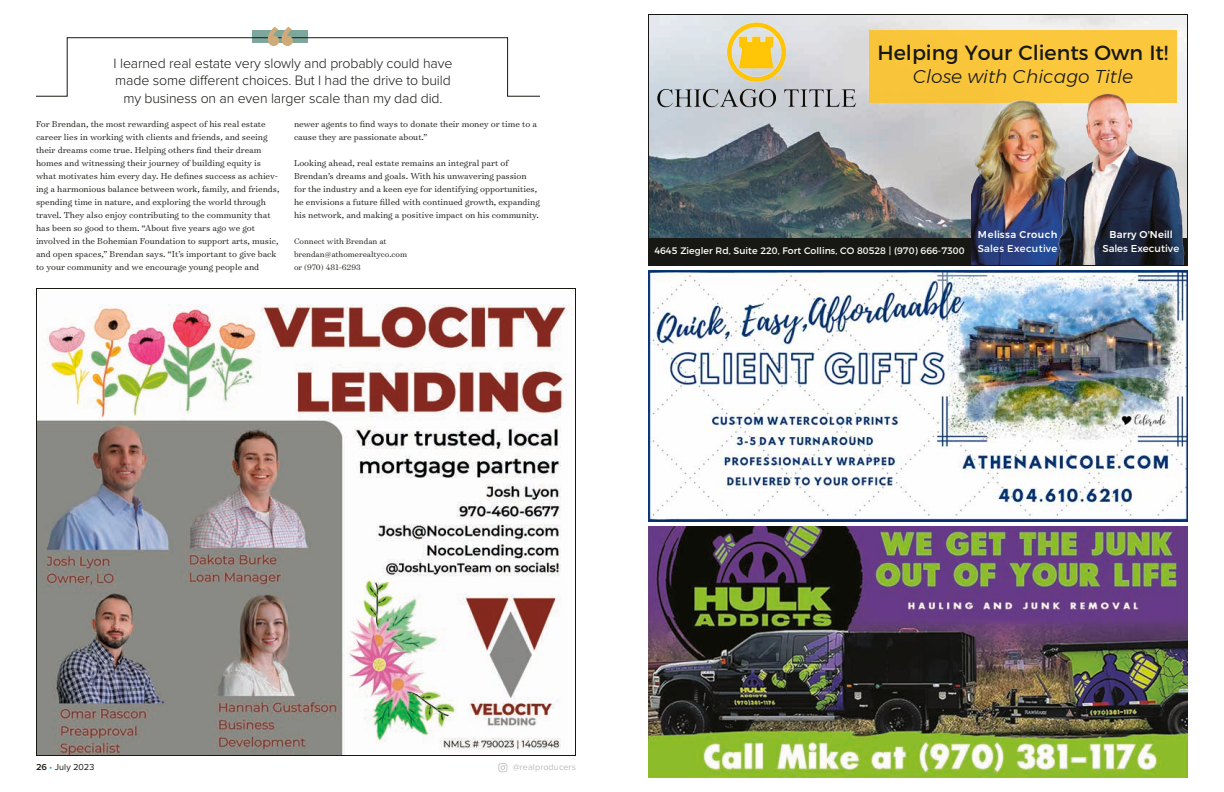
<style>
.page{position:relative;width:1224px;height:792px;background:#fff}
.page>*{position:absolute;margin:0;border:0;box-sizing:border-box;transform-origin:0 0}
.t1{font:20.6px "Montserrat";color:#171713}
.t2{font:italic 300 18.5px "Montserrat";color:#171713}
.t3{font:300 14.1px/17.4px "Proxima Nova";letter-spacing:-.01em;color:#171713;text-align:center}
.t4{font:10px "Montserrat";color:#fffefa}
.t5{font:500 10px "Montserrat";letter-spacing:.01em;color:#fffefa}
.t6{font:9.9px "Montserrat";letter-spacing:.03em;color:#fffefa}
.t7{font:500 9.9px "Montserrat";letter-spacing:.045em;color:#fffefa}
.t8{font:300 9.8px/13px "Surveyor Text";color:#171713}
.t9{font:9.4px "Montserrat";color:#fffefa}
.t10{font:300 9px/13px "Surveyor Text";color:#171713}
.t11{font:9px "Proxima Nova";letter-spacing:.01em;color:#bbbcbc}
.t12{font:9px "Proxima Nova";letter-spacing:.005em;color:#171713}
.s1{font-weight:600}
.s2{color:#26a7d9}
</style>
<div class="page">
<svg style="left:498px;top:763px;width:9px;height:9px"></svg>
<img style="left:36px;top:288px;width:540px;height:468px">
<img style="left:648px;top:526px;width:540px;height:252px">
<img style="left:648px;top:270px;width:540px;height:252px">
<img style="left:648px;top:14px;width:540px;height:252px">
<svg style="left:36px;top:27px;width:504px;height:70px"></svg>
<h3 class="t3" style="left:114px;top:55px;width:340px">I learned real estate very slowly and probably could have made some different choices. But I had the drive to build my business on an even larger scale than my dad did.</h3>
<p class="t8" style="left:36px;top:117px;width:245px">For Brendan, the most rewarding aspect of his real estate career lies in working with clients and friends, and seeing their dreams come true. Helping others find their dream homes and witnessing their journey of building equity is what motivates him every day. He defines success as achiev&shy;ing a harmonious balance between work, family, and friends, spending time in nature, and exploring the world through travel. They also enjoy contributing to the community that has been so good to them. “About five years ago we got involved in the Bohemian Foundation to support arts, music, and open spaces,” Brendan says. “It’s important to give back to your community and we encourage young people and</p>
<p class="t8" style="left:294px;top:117px;width:245px">newer agents to find ways to donate their money or time to a cause they are passionate about.”</p>
<p class="t8" style="left:294px;top:156px;width:247px">Looking ahead, real estate remains an integral part of Brendan’s dreams and goals. With his unwavering passion for the industry and a keen eye for identifying opportunities, he envisions a future filled with continued growth, expanding his network, and making a positive impact on his community.</p>
<p class="t10" style="left:294px;top:235px;width:115px">Connect with Brendan at brendan@athomerealtyco.com or (970) 481-6293</p>
<h1 class="t1" style="left:878px;top:37px;width:292px">Helping Your Clients Own It!</h1>
<h2 class="t2" style="left:913px;top:62px;width:222px">Close with Chicago Title</h2>
<p class="t9" style="left:654px;top:243px;width:312px">4645 Ziegler Rd, Suite 220, Fort Collins, CO 80528 | (970) 666-7300</p>
<p class="t7" style="left:978px;top:226px;width:81px">Melissa Crouch</p>
<p class="t6" style="left:978px;top:240px;width:81px">Sales Executive</p>
<p class="t5" style="left:1109px;top:227px;width:65px">Barry O'Neill</p>
<p class="t4" style="left:1103px;top:240px;width:78px">Sales Executive</p>
<p class="t12" style="left:36px;top:762px;width:60px"><span class="s1">26</span> <span class="s2">•</span> July 2023</p>
<p class="t11" style="left:513px;top:762px;width:65px">@realproducers</p>
</div>
